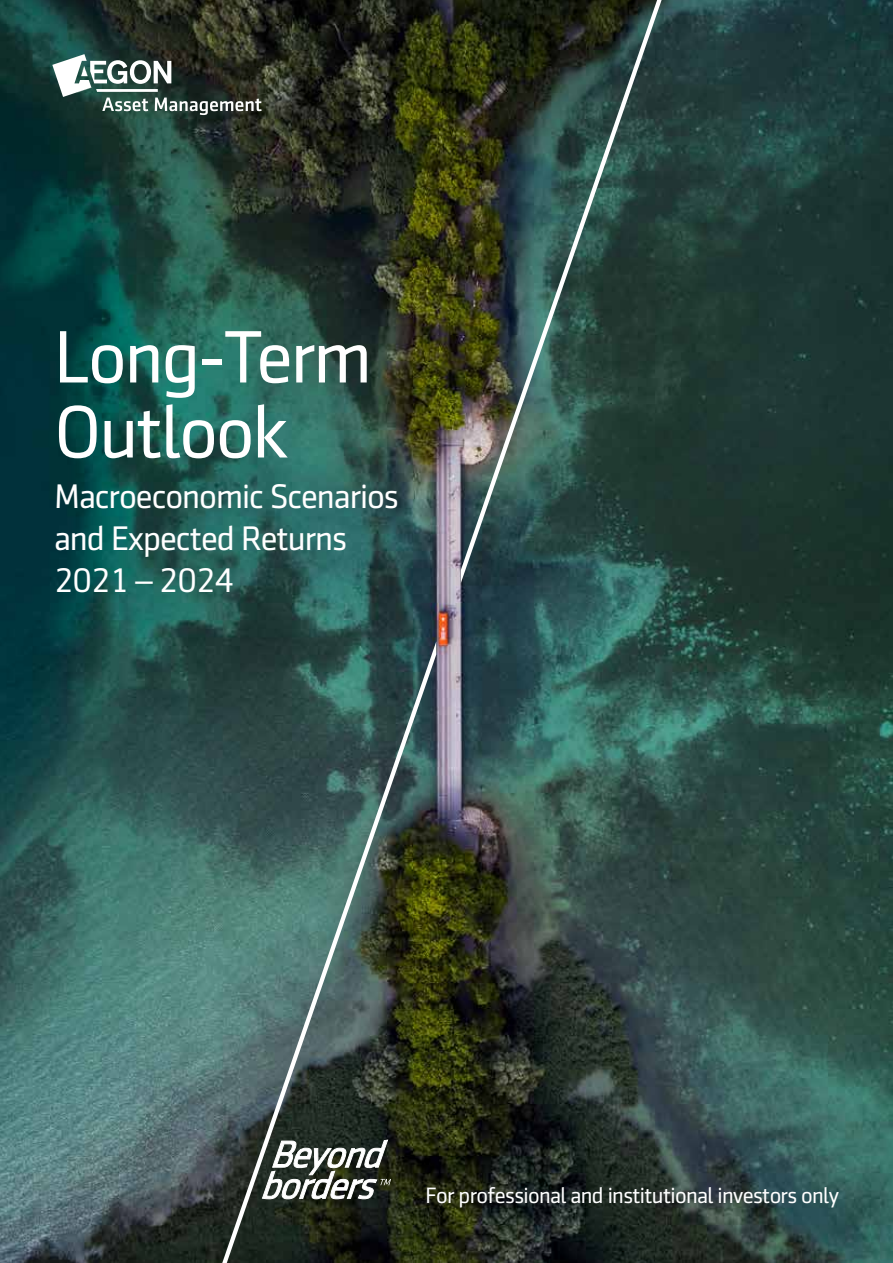
<style>
.page{position:relative;width:893px;height:1263px;background:#fff}
.page>*{position:absolute;margin:0;border:0;box-sizing:border-box;transform-origin:0 0}
.t1{font:75px/75px "Sentico Sans DT";letter-spacing:-.03em;color:#fff}
.t2{font:34.5px/42px "Sentico Sans DT";letter-spacing:-.03em;color:#fff}
.t3{font:22.5px "Sentico Sans DT";letter-spacing:-.03em;color:#fff}
</style>
<div class="page">
<img style="left:0;top:0;width:893px;height:1263px">
<svg style="left:52px;top:54px;width:170px;height:61px"></svg>
<img style="left:222px;top:0;width:440px;height:1263px">
<h1 class="t1" style="left:54px;top:320px;width:320px">Long-Term<br>Outlook</h1>
<p class="t2" style="left:54px;top:475px;width:346px">Macroeconomic Scenarios and Expected Returns<br>2021 – 2024</p>
<p class="t3" style="left:426px;top:1183px;width:415px">For professional and institutional investors only</p>
</div>
